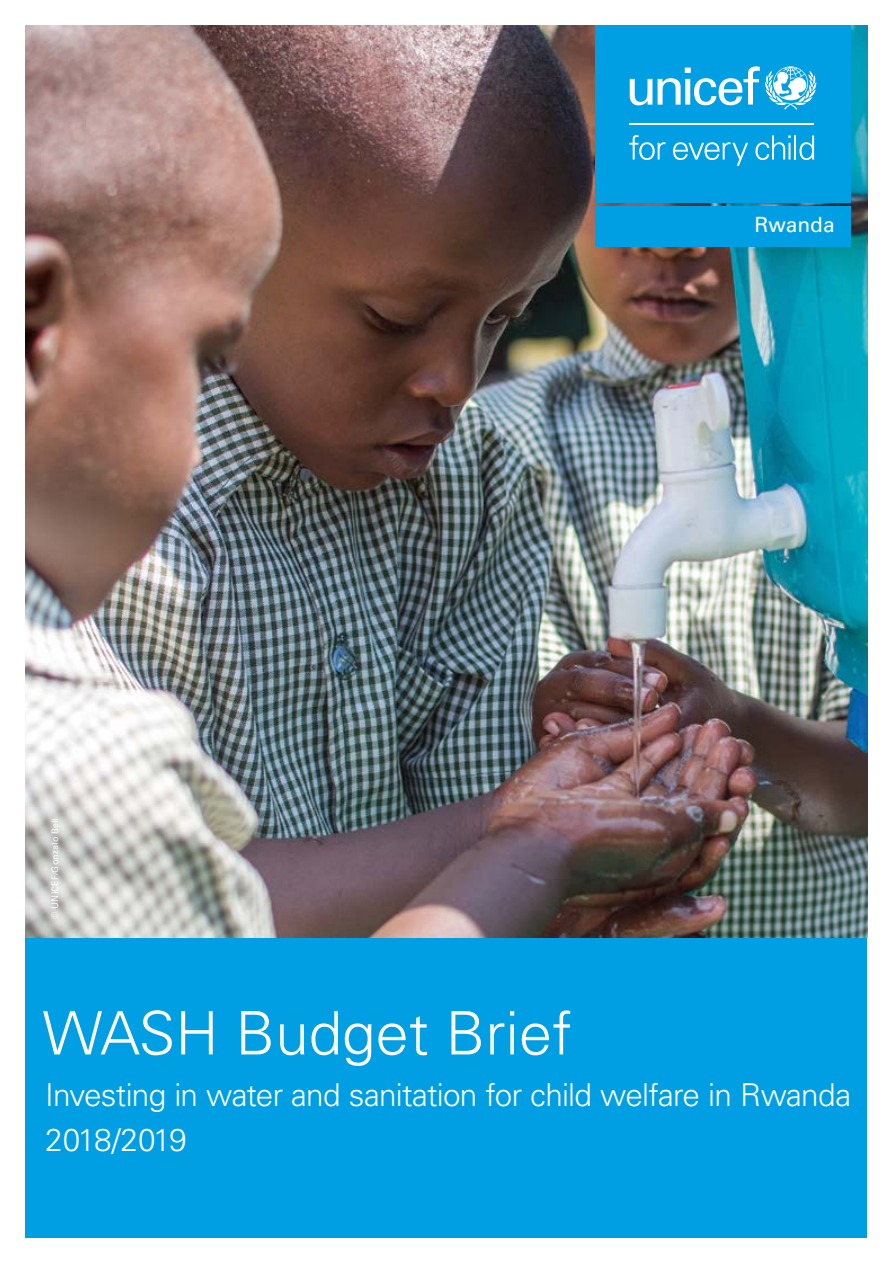
<style>
.page{position:relative;width:893px;height:1263px;background:#fff}
.page>*{position:absolute;margin:0;border:0;box-sizing:border-box;transform-origin:0 0}
.t1{font:300 60px "Univers LT Std";color:#fff}
.t2{font:300 31.5px/45px "Univers LT Std";letter-spacing:-.025em;color:#fff}
.t3{font:21px "Univers LT Std";color:#fff}
.t4{font:9px "Univers LT Std";letter-spacing:.01em;color:#fff}
</style>
<div class="page">
<div style="left:26px;top:938px;width:841px;height:299px;background:#009fe3"></div>
<img style="left:26px;top:26px;width:841px;height:912px">
<div style="left:595px;top:206px;width:255px;height:41px;background:#009fe3"></div>
<div style="left:595px;top:26px;width:255px;height:177px;background:#009fe3"></div>
<hr style="left:630px;top:123px;width:184px;height:1px;background:#fff">
<svg style="left:629px;top:135px;width:36px;height:25px"></svg>
<svg style="left:673px;top:142px;width:75px;height:24px"></svg>
<svg style="left:755px;top:135px;width:36px;height:25px"></svg>
<hr style="left:794px;top:135px;width:2px;height:25px;background:#fff">
<svg style="left:799px;top:135px;width:15px;height:25px"></svg>
<svg style="left:630px;top:79px;width:22px;height:26px"></svg>
<svg style="left:658px;top:66px;width:158px;height:44px"></svg>
<p class="t4" style="left:50px;top:918px;width:102px;rotate:-90deg">© UNICEF/Gonzalo Bell</p>
<p class="t3" style="left:755px;top:213px;width:82px">Rwanda</p>
<h1 class="t1" style="left:43px;top:997px;width:531px">WASH Budget Brief</h1>
<p class="t2" style="left:45px;top:1072px;width:807px">Investing in water and sanitation for child welfare in Rwanda<br>2018/2019</p>
</div>
